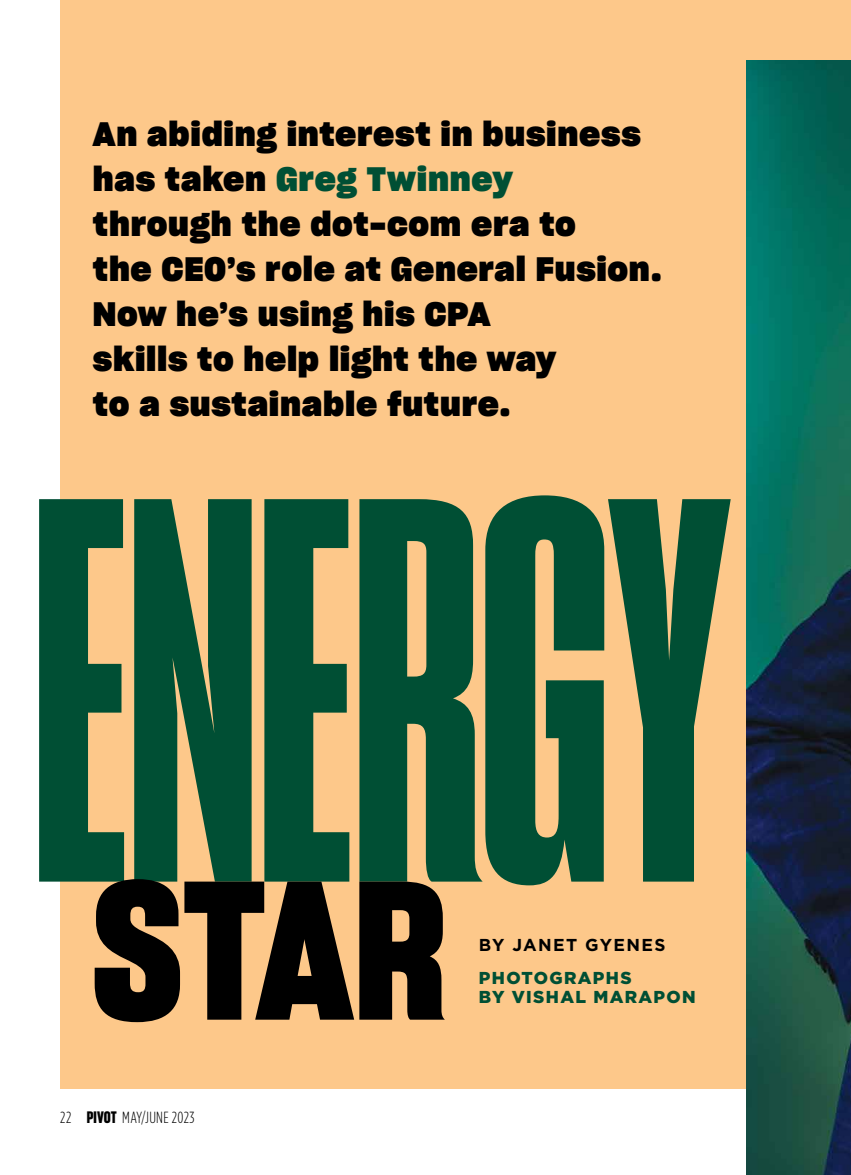
<style>
.page{position:relative;width:851px;height:1175px;background:#fff}
.page>*{position:absolute;margin:0;border:0;box-sizing:border-box;transform-origin:0 0}
.t1{font:531px "Sharp Grotesk Bold 10";letter-spacing:-.01em;color:#004f34}
.t2{font:191.7px "Sharp Grotesk Bold 16";color:#000}
.t3{font:33px/45px "Sharp Grotesk Bold 20";letter-spacing:.02em;color:#000}
.t4{font:900 17.25px/19.5px "Gotham";letter-spacing:.08em;color:#004f34}
.t5{font:700 17.25px "Gotham";letter-spacing:.08em;color:#000}
.t6{font:300 16.2px "Gotham Condensed";letter-spacing:.02em;color:#000}
.s1{color:#004f34}
.s2{font-family:"Sharp Grotesk Bold 14";font-weight:400}
</style>
<div class="page">
<div style="left:60px;top:0;width:790px;height:1088px;background:#fdc88a"></div>
<img style="left:746px;top:60px;width:104px;height:1114px">
<p class="t3" style="left:93px;top:111px;width:570px">An abiding interest in business has taken <span class="s1">Greg Twinney<br></span>through the dot-com era to<br>the CEO’s role at General Fusion.<br>Now he’s using his CPA<br>skills to help light the way<br>to a sustainable future.</p>
<h1 class="t1" style="left:30px;top:373px;width:701px">ENERGY</h1>
<h2 class="t2" style="left:93px;top:816px;width:355px">STAR</h2>
<p class="t5" style="left:479px;top:933px;width:188px">BY JANET GYENES</p>
<p class="t4" style="left:479px;top:967px;width:218px">PHOTOGRAPHS<br>BY VISHAL MARAPON</p>
<p class="t6" style="left:60px;top:1108px;width:136px">22 <span class="s2">PIVOT</span> MAY/JUNE 2023</p>
</div>
